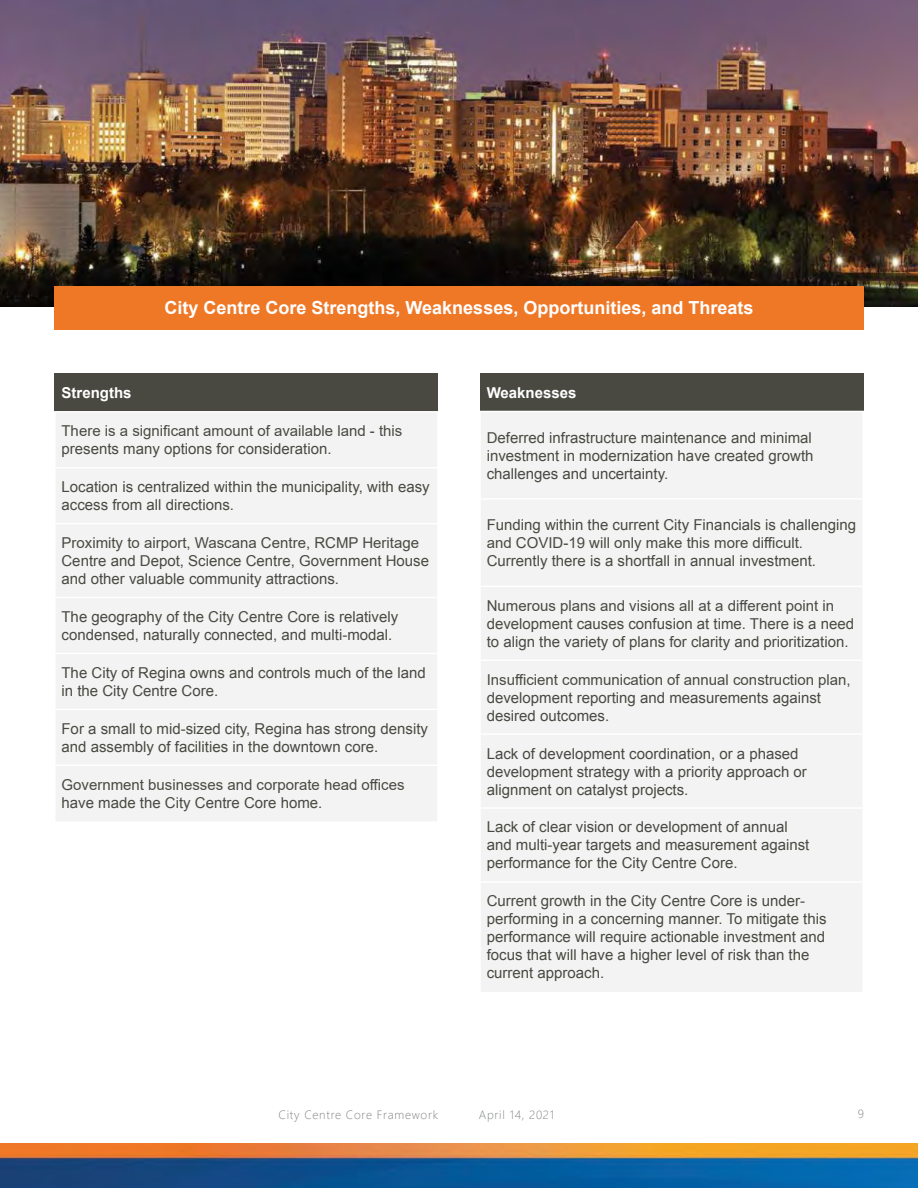
<style>
.page{position:relative;width:918px;height:1188px;background:#fff}
.page>*{position:absolute;margin:0;border:0;box-sizing:border-box;transform-origin:0 0}
.t1{font:700 18px "Arial";color:#fff}
.t2{font:15px/18px "Arial";color:#494942}
.t3{font:700 15px "Arial";color:#fff}
.t4{font:300 12px "Segoe UI";letter-spacing:.06em;color:#808284}
</style>
<div class="page">
<img style="left:0;top:1143px;width:918px;height:45px">
<img style="left:0;top:0;width:918px;height:307px">
<div style="left:55px;top:374px;width:383px;height:38px;background:#494942"></div>
<div style="left:56px;top:413px;width:381px;height:408px;background:#f3f3f3"></div>
<hr style="left:54px;top:411px;width:385px;height:2px;background:#fff">
<hr style="left:54px;top:467px;width:385px;height:1px;background:#fff">
<hr style="left:54px;top:523px;width:385px;height:1px;background:#fff">
<hr style="left:54px;top:597px;width:385px;height:1px;background:#fff">
<hr style="left:54px;top:653px;width:385px;height:1px;background:#fff">
<hr style="left:54px;top:709px;width:385px;height:1px;background:#fff">
<hr style="left:54px;top:765px;width:385px;height:1px;background:#fff">
<div style="left:480px;top:373px;width:383px;height:38px;background:#494942"></div>
<div style="left:481px;top:413px;width:381px;height:579px;background:#f3f3f3"></div>
<hr style="left:479px;top:498px;width:385px;height:2px;background:#fff">
<hr style="left:479px;top:586px;width:385px;height:1px;background:#fff">
<hr style="left:479px;top:659px;width:385px;height:2px;background:#fff">
<hr style="left:479px;top:733px;width:385px;height:2px;background:#fff">
<hr style="left:479px;top:807px;width:385px;height:2px;background:#fff">
<hr style="left:479px;top:881px;width:385px;height:2px;background:#fff">
<div style="left:54px;top:286px;width:810px;height:43px;background:#ef7827"></div>
<p class="t1" style="left:165px;top:301px;width:590px">City Centre Core Strengths, Weaknesses, Opportunities, and Threats</p>
<p class="t3" style="left:62px;top:387px;width:72px">Strengths</p>
<p class="t2" style="left:62px;top:422px;width:342px">There is a significant amount of available land - this presents many options for consideration.</p>
<p class="t2" style="left:62px;top:479px;width:370px">Location is centralized within the municipality, with easy access from all directions.</p>
<p class="t2" style="left:62px;top:534px;width:369px">Proximity to airport, Wascana Centre, RCMP Heritage<br>Centre and Depot, Science Centre, Government House and other valuable community attractions.</p>
<p class="t2" style="left:62px;top:609px;width:338px">The geography of the City Centre Core is relatively condensed, naturally connected, and multi-modal.</p>
<p class="t2" style="left:62px;top:665px;width:366px">The City of Regina owns and controls much of the land in the City Centre Core.</p>
<p class="t2" style="left:62px;top:721px;width:368px">For a small to mid-sized city, Regina has strong density and assembly of facilities in the downtown core.</p>
<p class="t2" style="left:62px;top:775px;width:345px">Government businesses and corporate head offices have made the City Centre Core home.</p>
<p class="t3" style="left:487px;top:387px;width:91px">Weaknesses</p>
<p class="t2" style="left:487px;top:430px;width:328px;text-align:justify">Deferred infrastructure maintenance and minimal investment in modernization have created growth challenges and uncertainty.</p>
<p class="t2" style="left:487px;top:517px;width:371px">Funding within the current City Financials is challenging and COVID-19 will only make this more difficult.<br>Currently there is a shortfall in annual investment.</p>
<p class="t2" style="left:487px;top:596px;width:369px">Numerous plans and visions all at a different point in development causes confusion at time. There is a need to align the variety of plans for clarity and prioritization.</p>
<p class="t2" style="left:487px;top:670px;width:365px">Insufficient communication of annual construction plan, development reporting and measurements against desired outcomes.</p>
<p class="t2" style="left:487px;top:746px;width:322px">Lack of development coordination, or a phased development strategy with a priority approach or alignment on catalyst projects.</p>
<p class="t2" style="left:487px;top:820px;width:324px">Lack of clear vision or development of annual and multi-year targets and measurement against performance for the City Centre Core.</p>
<p class="t2" style="left:487px;top:894px;width:341px">Current growth in the City Centre Core is under&shy;performing in a concerning manner. To mitigate this performance will require actionable investment and focus that will have a higher level of risk than the current approach.</p>
<p class="t4" style="left:279px;top:1110px;width:161px">City Centre Core Framework</p>
<p class="t4" style="left:479px;top:1110px;width:77px">April 14, 2021</p>
<p class="t4" style="left:858px;top:1107px;width:8px">9</p>
</div>
